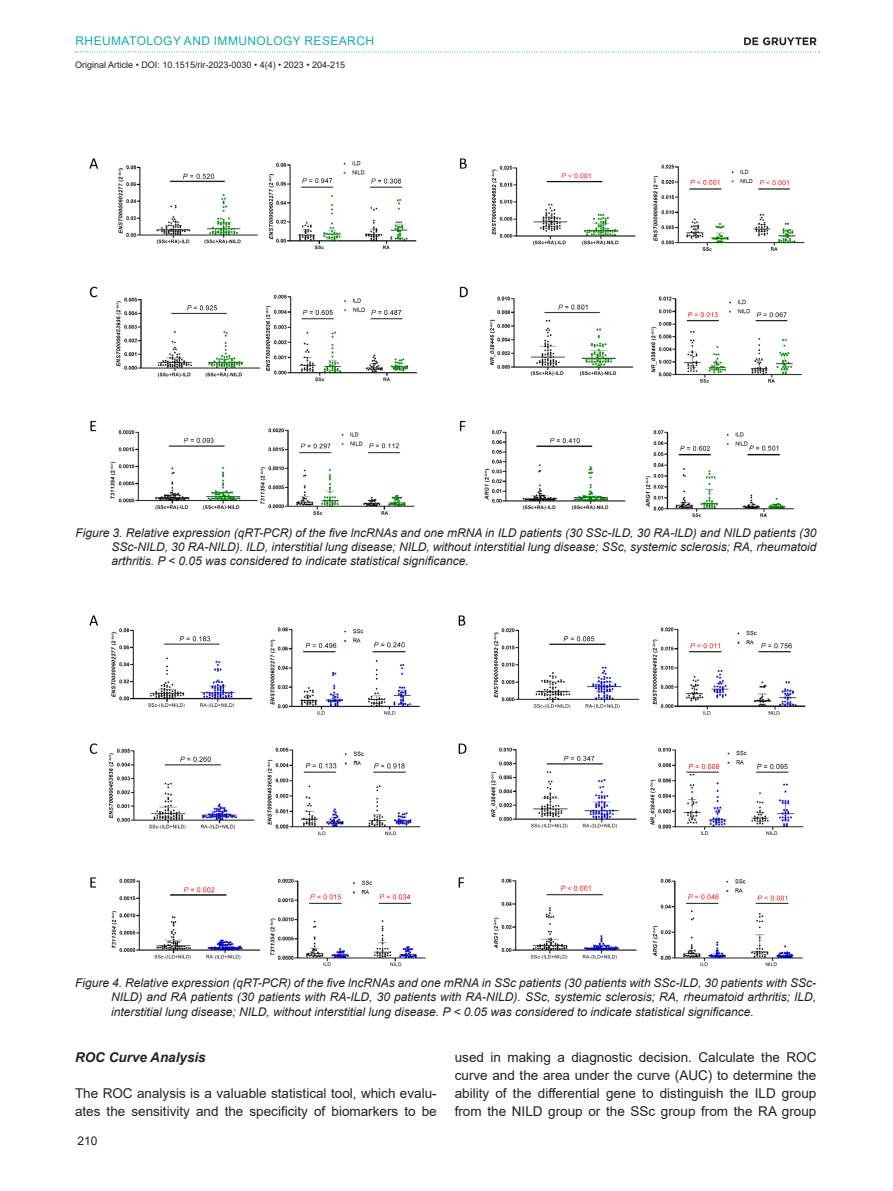
<style>
.page{position:relative;width:893px;height:1191px;background:#fff}
.page>*{position:absolute;margin:0;border:0;box-sizing:border-box;transform-origin:0 0}
.text{font:13.5px/18px "Arial";color:#231f20}
._1_1_Subtitle{font:italic 700 13.5px "Arial";color:#231f20}
.FIG_1{font:italic 12px/14.4px "Arial";color:#231f20;text-align:justify}
.t1{font:12px "Arial";letter-spacing:.035em;color:#15aeaa}
.t2{font:12px "Arial";color:#231f20}
.t3{font:9px "Arial";color:#231f20}
</style>
<div class="page">
<svg style="left:76px;top:51px;width:744px;height:1px"></svg>
<svg style="left:744px;top:37px;width:72px;height:8px"></svg>
<img style="left:89px;top:158px;width:716px;height:360px">
<img style="left:89px;top:615px;width:717px;height:352px">
<p class="t1" style="left:75px;top:33px;width:300px">RHEUMATOLOGY AND IMMUNOLOGY RESEARCH</p>
<p class="t3" style="left:75px;top:58px;width:271px">Original Article • DOI: 10.1515/rir-2023-0030 • 4(4) • 2023 • 204-215</p>
<p class="FIG_1" style="left:111px;top:525px;width:707px;text-indent:-36px">Figure 3. Relative expression (qRT-PCR) of the five lncRNAs and one mRNA in ILD patients (30 SSc-ILD, 30 RA-ILD) and NILD patients (30<br>SSc-NILD, 30 RA-NILD). ILD, interstitial lung disease; NILD, without interstitial lung disease; SSc, systemic sclerosis; RA, rheumatoid arthritis. P &lt; 0.05 was considered to indicate statistical significance.</p>
<p class="FIG_1" style="left:111px;top:975px;width:707px;text-indent:-36px">Figure 4. Relative expression (qRT-PCR) of the five lncRNAs and one mRNA in SSc patients (30 patients with SSc-ILD, 30 patients with SSc-NILD) and RA patients (30 patients with RA-ILD, 30 patients with RA-NILD). SSc, systemic sclerosis; RA, rheumatoid arthritis; ILD, interstitial lung disease; NILD, without interstitial lung disease. P &lt; 0.05 was considered to indicate statistical significance.</p>
<p class="_1_1_Subtitle" style="left:75px;top:1048px;width:132px">ROC Curve Analysis</p>
<p class="text" style="left:75px;top:1084px;width:363px">The ROC analysis is a valuable statistical tool, which evalu&shy;ates the sensitivity and the specificity of biomarkers to be</p>
<p class="t2" style="left:78px;top:1132px;width:22px">210</p>
<p class="text" style="left:455px;top:1048px;width:363px;text-align:justify">used in making a diagnostic decision. Calculate the ROC curve and the area under the curve (AUC) to determine the ability of the differential gene to distinguish the ILD group from the NILD group or the SSc group from the RA group</p>
</div>
